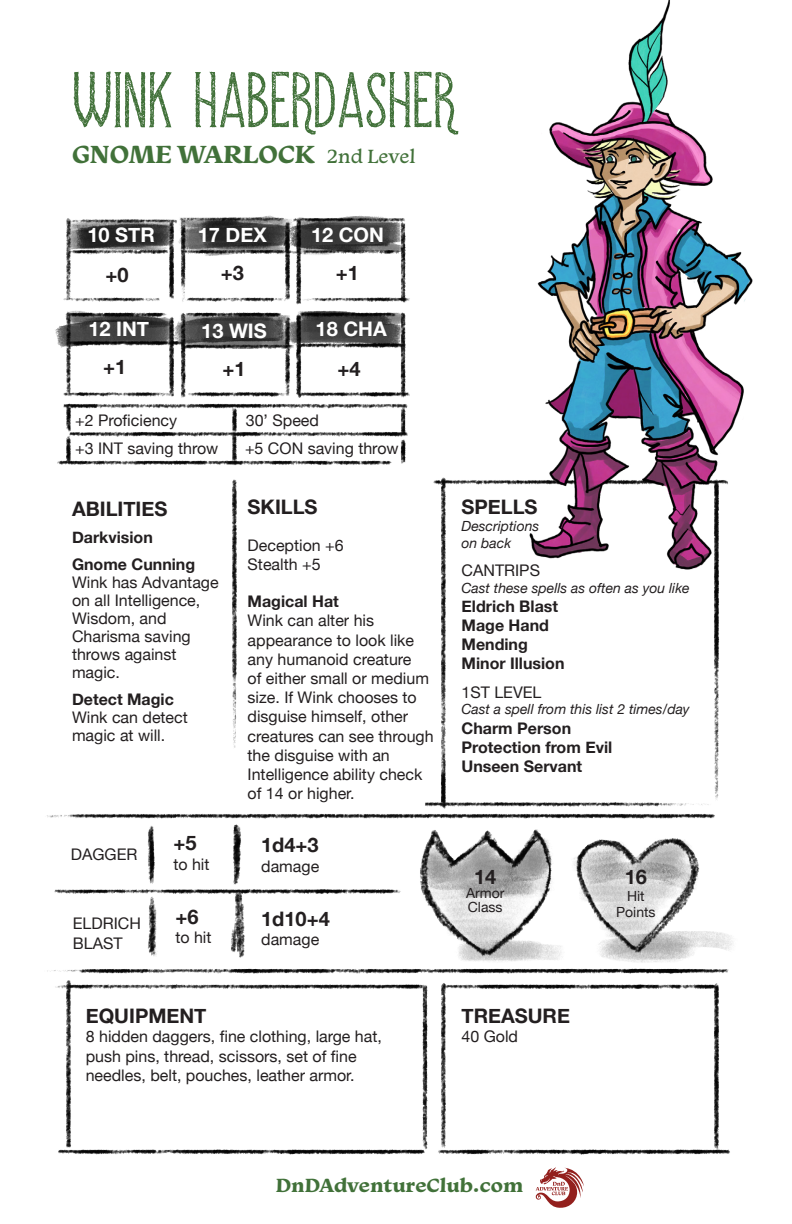
<style>
.page{position:relative;width:792px;height:1224px;background:#fff}
.page>*{position:absolute;margin:0;border:0;box-sizing:border-box;transform-origin:0 0}
.t1{font:80px "Solaire Rough";color:#417139}
.t2{font:700 26px "Monarcha";color:#417139}
.t3{font:700 20px "Helvetica Neue";color:#231f20}
.t4{font:700 20px "Helvetica Neue";color:#fff}
.t5{font:700 20px "Monarcha";color:#417139}
.t6{font:16px/19.2px "Helvetica Neue";color:#231f20}
.t7{font:700 16px/19.2px "Helvetica Neue";color:#231f20}
.t8{font:italic 14px/16.8px "Helvetica Neue";color:#231f20}
.t9{font:14px/16.8px "Helvetica Neue";color:#231f20;text-align:center}
.s1{font-weight:400;font-size:20px}
.s2{font-weight:700}
</style>
<div class="page">
<img style="left:47px;top:216px;width:686px;height:939px">
<img style="left:516px;top:0;width:237px;height:581px">
<svg style="left:536px;top:1167px;width:48px;height:41px"></svg>
<p class="t1" style="left:72px;top:61px;width:385px">WINK HABERDASHER</p>
<p class="t2" style="left:72px;top:137px;width:345px">GNOME WARLOCK <span class="s1">2nd Level</span></p>
<p class="t4" style="left:87px;top:220px;width:69px">10 STR</p>
<p class="t4" style="left:198px;top:220px;width:70px">17 DEX</p>
<p class="t4" style="left:311px;top:220px;width:74px">12 CON</p>
<p class="t3" style="left:106px;top:259px;width:25px">+0</p>
<p class="t3" style="left:221px;top:257px;width:25px">+3</p>
<p class="t3" style="left:336px;top:257px;width:25px">+1</p>
<p class="t4" style="left:88px;top:313px;width:62px">12 INT</p>
<p class="t4" style="left:201px;top:315px;width:67px">13 WIS</p>
<p class="t4" style="left:316px;top:313px;width:73px">18 CHA</p>
<p class="t3" style="left:103px;top:351px;width:25px">+1</p>
<p class="t3" style="left:222px;top:353px;width:25px">+1</p>
<p class="t3" style="left:338px;top:353px;width:25px">+4</p>
<p class="t6" style="left:75px;top:412px;width:104px">+2 Proficiency</p>
<p class="t6" style="left:246px;top:412px;width:75px">30’ Speed</p>
<p class="t6" style="left:75px;top:440px;width:145px">+3 INT saving throw</p>
<p class="t6" style="left:245px;top:440px;width:155px">+5 CON saving throw</p>
<p class="t3" style="left:72px;top:493px;width:97px">ABILITIES</p>
<p class="t7" style="left:72px;top:528px;width:82px">Darkvision</p>
<p class="t6" style="left:72px;top:556px;width:148px;line-height:18px"><span class="s2">Gnome Cunning<br></span>Wink has Advantage on all Intelligence,<br>Wisdom, and<br>Charisma saving throws against magic.</p>
<p class="t6" style="left:72px;top:691px;width:117px;line-height:18px"><span class="s2">Detect Magic<br></span>Wink can detect magic at will.</p>
<p class="t6" style="left:71px;top:846px;width:68px">DAGGER</p>
<p class="t6" style="left:73px;top:915px;width:70px">ELDRICH<br>BLAST</p>
<p class="t3" style="left:173px;top:828px;width:25px">+5</p>
<p class="t6" style="left:173px;top:855px;width:38px">to hit</p>
<p class="t3" style="left:175px;top:901px;width:25px">+6</p>
<p class="t6" style="left:175px;top:928px;width:38px">to hit</p>
<p class="t3" style="left:248px;top:491px;width:72px">SKILLS</p>
<p class="t6" style="left:248px;top:536px;width:98px">Deception +6<br>Stealth +5</p>
<p class="t6" style="left:248px;top:593px;width:188px"><span class="s2">Magical Hat<br></span>Wink can alter his appearance to look like any humanoid creature<br>of either small or medium size. If Wink chooses to disguise himself, other creatures can see through the disguise with an<br>Intelligence ability check of 14 or higher.</p>
<p class="t3" style="left:261px;top:830px;width:59px">1d4+3</p>
<p class="t6" style="left:261px;top:857px;width:60px">damage</p>
<p class="t3" style="left:261px;top:903px;width:70px">1d10+4</p>
<p class="t6" style="left:261px;top:930px;width:60px">damage</p>
<p class="t3" style="left:86px;top:1000px;width:122px">EQUIPMENT</p>
<p class="t6" style="left:86px;top:1028px;width:298px">8 hidden daggers, fine clothing, large hat, push pins, thread, scissors, set of fine needles, belt, pouches, leather armor.</p>
<p class="t3" style="left:462px;top:491px;width:77px">SPELLS</p>
<p class="t8" style="left:462px;top:518px;width:79px">Descriptions on back</p>
<p class="t6" style="left:462px;top:561px;width:80px">CANTRIPS</p>
<p class="t8" style="left:462px;top:580px;width:230px">Cast these spells as often as you like</p>
<p class="t7" style="left:462px;top:597px;width:105px">Eldrich Blast<br>Mage Hand<br>Mending<br>Minor Illusion</p>
<p class="t6" style="left:462px;top:683px;width:82px">1ST LEVEL</p>
<p class="t8" style="left:462px;top:702px;width:230px">Cast a spell from this list 2 times/day</p>
<p class="t7" style="left:462px;top:719px;width:152px">Charm Person<br>Protection from Evil<br>Unseen Servant</p>
<p class="t3" style="left:474px;top:861px;width:24px">14</p>
<p class="t9" style="left:466px;top:887px;width:40px;line-height:14px;text-align:left">Armor<br>Class</p>
<p class="t3" style="left:462px;top:1000px;width:110px">TREASURE</p>
<p class="t6" style="left:462px;top:1028px;width:58px">40 Gold</p>
<p class="t3" style="left:625px;top:861px;width:24px">16</p>
<p class="t9" style="left:616px;top:888px;width:41px">Hit<br>Points</p>
<p class="t5" style="left:276px;top:1172px;width:249px">DnDAdventureClub.com</p>
</div>
